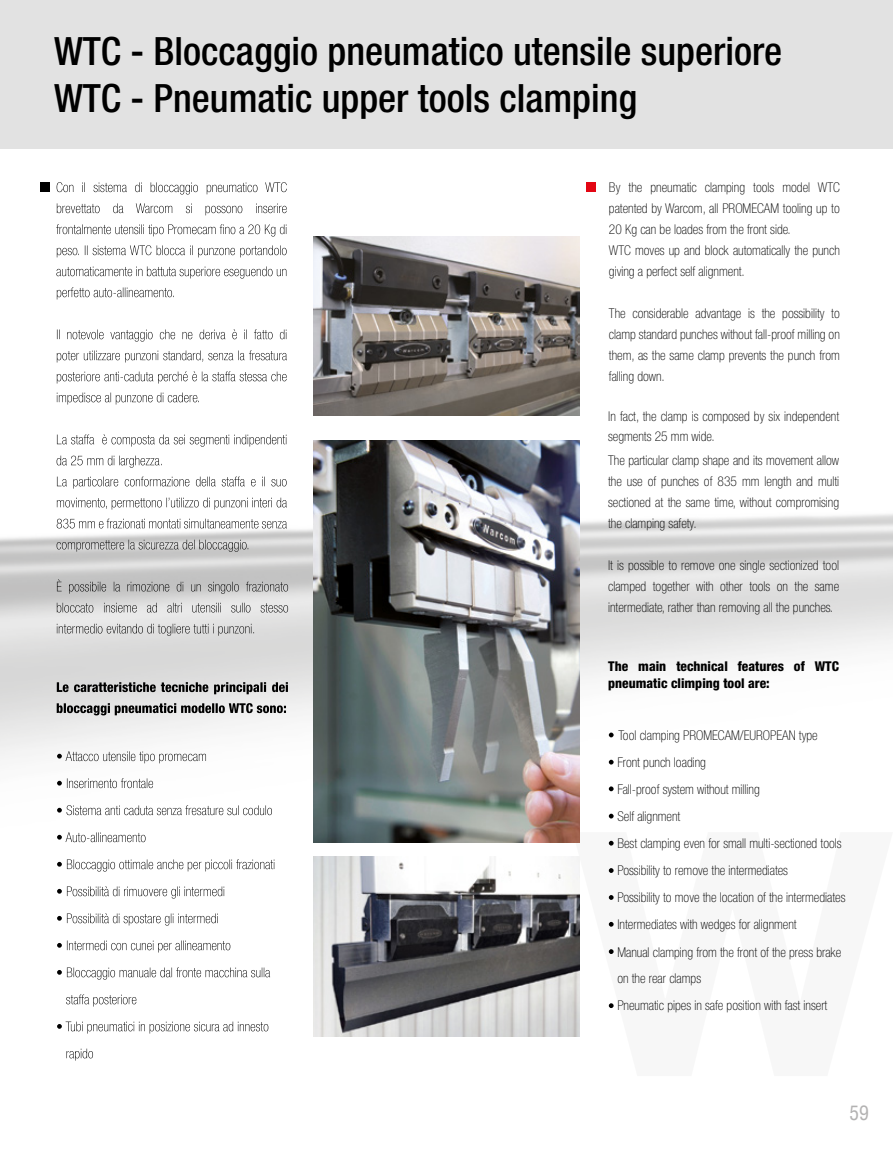
<style>
.page{position:relative;width:893px;height:1149px;background:#fff}
.page>*{position:absolute;margin:0;border:0;box-sizing:border-box;transform-origin:0 0}
.t1{font:500 condensed 39px/46.8px "Helvetica Neue LT";color:#000}
.t2{font:condensed 19.5px "Helvetica";color:#b3b2b2}
.t3{font:100 condensed 13.5px/21px "Helvetica Neue LT Std";color:#000}
.t4{font:800 condensed 13.5px/16.5px "Helvetica Neue LT Std";color:#000}
</style>
<div class="page">
<img style="left:0;top:182px;width:893px;height:879px">
<svg style="left:573px;top:831px;width:320px;height:230px"></svg>
<div style="left:0;top:0;width:893px;height:149px;background:#e2e2e2"></div>
<div style="left:586px;top:182px;width:10px;height:9px;background:#e30613"></div>
<div style="left:41px;top:182px;width:9px;height:9px;background:#000"></div>
<img style="left:313px;top:440px;width:267px;height:401px">
<img style="left:313px;top:236px;width:267px;height:180px">
<svg style="left:67px;top:1048px;width:26px;height:12px"></svg>
<svg style="left:57px;top:1021px;width:211px;height:12px"></svg>
<svg style="left:66px;top:994px;width:70px;height:12px"></svg>
<svg style="left:57px;top:967px;width:213px;height:12px"></svg>
<svg style="left:57px;top:940px;width:173px;height:12px"></svg>
<svg style="left:57px;top:912px;width:161px;height:13px"></svg>
<svg style="left:57px;top:885px;width:167px;height:13px"></svg>
<svg style="left:57px;top:859px;width:217px;height:12px"></svg>
<svg style="left:57px;top:832px;width:89px;height:10px"></svg>
<svg style="left:57px;top:805px;width:215px;height:10px"></svg>
<svg style="left:57px;top:778px;width:96px;height:10px"></svg>
<svg style="left:57px;top:751px;width:149px;height:12px"></svg>
<svg style="left:57px;top:703px;width:229px;height:12px;background:#8b8b8b"></svg>
<svg style="left:57px;top:682px;width:231px;height:12px;background:#898989"></svg>
<svg style="left:57px;top:623px;width:197px;height:12px;background:#c2c2c2"></svg>
<svg style="left:57px;top:602px;width:231px;height:10px;background:#c6c6c6"></svg>
<svg style="left:57px;top:579px;width:231px;height:14px;background:#b0b0af"></svg>
<svg style="left:57px;top:539px;width:191px;height:12px;background:#b4b4b4"></svg>
<svg style="left:57px;top:518px;width:230px;height:10px"></svg>
<svg style="left:57px;top:497px;width:230px;height:12px"></svg>
<svg style="left:57px;top:476px;width:230px;height:12px"></svg>
<svg style="left:57px;top:455px;width:105px;height:12px"></svg>
<svg style="left:57px;top:434px;width:229px;height:12px"></svg>
<svg style="left:57px;top:392px;width:142px;height:12px"></svg>
<svg style="left:57px;top:371px;width:230px;height:12px"></svg>
<svg style="left:57px;top:350px;width:230px;height:12px"></svg>
<svg style="left:57px;top:329px;width:229px;height:12px"></svg>
<svg style="left:57px;top:287px;width:117px;height:12px"></svg>
<svg style="left:56px;top:266px;width:230px;height:12px"></svg>
<svg style="left:57px;top:245px;width:230px;height:12px"></svg>
<svg style="left:56px;top:224px;width:230px;height:12px"></svg>
<svg style="left:57px;top:203px;width:230px;height:12px"></svg>
<svg style="left:57px;top:182px;width:230px;height:12px"></svg>
<img style="left:313px;top:856px;width:267px;height:179px">
<svg style="left:609px;top:732px;width:5px;height:5px"></svg>
<svg style="left:609px;top:759px;width:5px;height:5px"></svg>
<svg style="left:609px;top:786px;width:5px;height:5px"></svg>
<svg style="left:609px;top:813px;width:5px;height:5px"></svg>
<svg style="left:609px;top:840px;width:5px;height:5px"></svg>
<svg style="left:609px;top:867px;width:5px;height:5px"></svg>
<svg style="left:609px;top:894px;width:5px;height:5px"></svg>
<svg style="left:609px;top:921px;width:5px;height:5px"></svg>
<svg style="left:609px;top:948px;width:5px;height:5px"></svg>
<svg style="left:609px;top:1002px;width:5px;height:5px"></svg>
<h1 class="t1" style="left:54px;top:27px;width:730px">WTC - Bloccaggio pneumatico utensile superiore<br>WTC - Pneumatic upper tools clamping</h1>
<p class="t3" style="left:609px;top:176px;width:232px">By the pneumatic clamping tools model WTC patented by Warcom, all PROMECAM tooling up to 20 Kg can be loades from the front side.<br>WTC moves up and block automatically the punch giving a perfect self alignment.</p>
<p class="t3" style="left:609px;top:303px;width:232px;text-align:justify">The considerable advantage is the possibility to clamp standard punches without fall-proof milling on them, as the same clamp prevents the punch from falling down.</p>
<p class="t3" style="left:608px;top:406px;width:232px;line-height:19.5px">In fact, the clamp is composed by six independent segments 25 mm wide.</p>
<p class="t3" style="left:608px;top:450px;width:233px;text-align:justify">The particular clamp shape and its movement allow the use of punches of 835 mm length and multi sectioned at the same time, without compromising the clamping safety.</p>
<p class="t3" style="left:608px;top:555px;width:233px;text-align:justify">It is possible to remove one single sectionized tool clamped together with other tools on the same intermediate, rather than removing all the punches.</p>
<p class="t4" style="left:608px;top:658px;width:232px">The main technical features of WTC pneumatic climping tool are:</p>
<p class="t3" style="left:618px;top:724px;width:201px">Tool clamping PROMECAM/EUROPEAN type</p>
<p class="t3" style="left:617px;top:748px;width:230px;line-height:27px">Front punch loading<br>Fall-proof system without milling<br>Self alignment<br>Best clamping even for small multi-sectioned tools Possibility to remove the intermediates<br>Possibility to move the location of the intermediates Intermediates with wedges for alignment<br>Manual clamping from the front of the press brake on the rear clamps<br>Pneumatic pipes in safe position with fast insert</p>
<h2 class="t2" style="left:849px;top:1099px;width:21px">59</h2>
</div>
